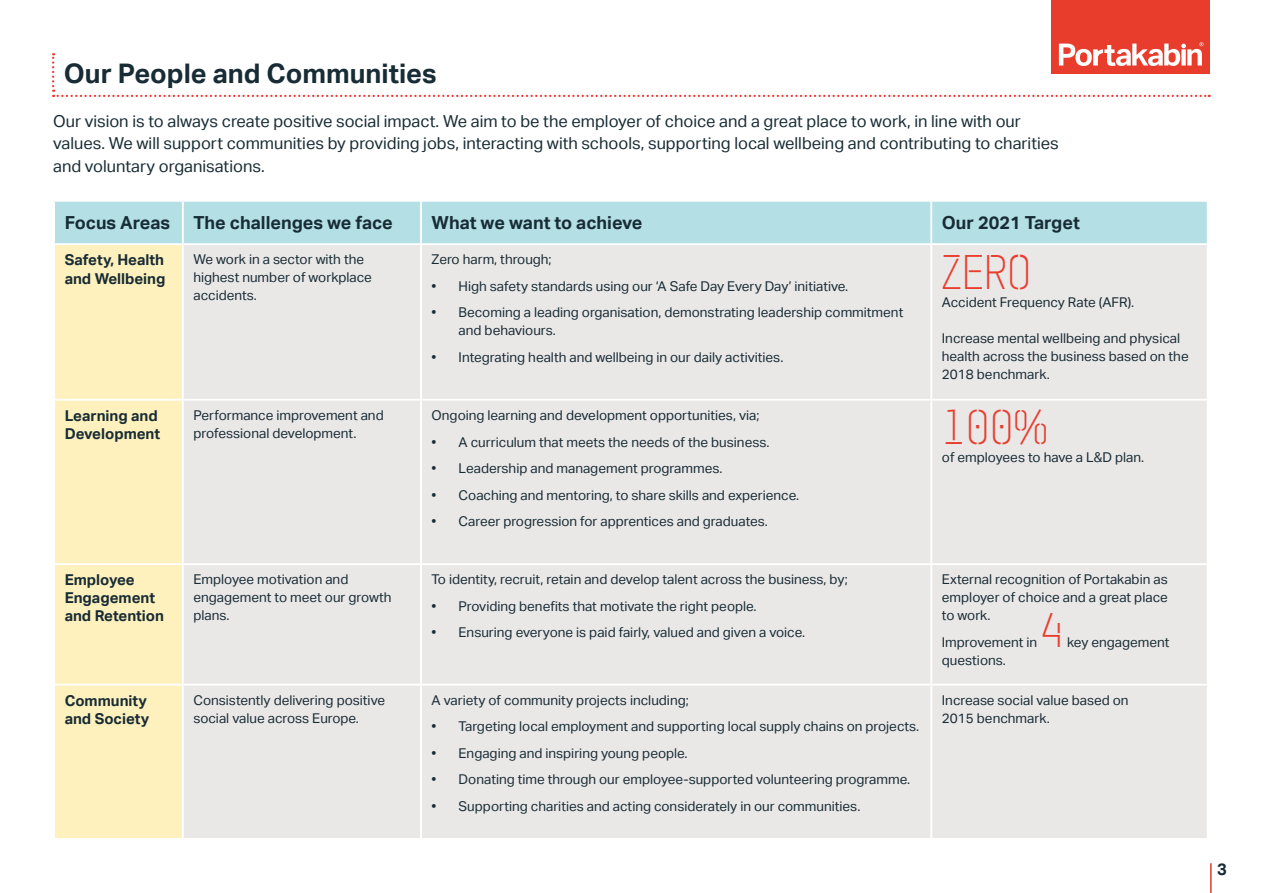
<style>
.page{position:relative;width:1263px;height:893px;background:#fff}
.page>*{position:absolute;margin:0;border:0;box-sizing:border-box;transform-origin:0 0}
.PK_table_text{font:43.5px "Modula Hero Stencil Part 1";color:#e83d2d}
.number{font:43.5px "Modula Hero Stencil Part 1";color:#e83d2d}
.t1{font:700 27px "Aktiv Grotesk";color:#182c35}
.PK_table_text-2{font:700 18px "Aktiv Grotesk";color:#182c35}
.t2{font:16.5px/22.5px "Aktiv Grotesk";color:#182c35}
.t3{font:700 16.5px "Aktiv Grotesk";color:#182c35}
.PK_table_text-3{font:700 15px/18px "Aktiv Grotesk";color:#182c35}
.PK_table_text-4{font:13.5px/18px "Aktiv Grotesk";color:#182c35}
</style>
<div class="page">
<hr style="left:1210px;top:863px;width:1px;height:30px;background:#e03c31">
<div style="left:55px;top:202px;width:1152px;height:41px;background:#b4e0e5"></div>
<div style="left:55px;top:245px;width:127px;height:593px;background:#fef1bd"></div>
<div style="left:184px;top:245px;width:1023px;height:593px;background:#eae7e7"></div>
<hr style="left:420px;top:202px;width:2px;height:41px;background:#fff">
<hr style="left:930px;top:202px;width:2px;height:41px;background:#fff">
<hr style="left:420px;top:245px;width:2px;height:154px;background:#fff">
<hr style="left:930px;top:245px;width:2px;height:154px;background:#fff">
<hr style="left:53px;top:399px;width:130px;height:2px;background:#fff">
<hr style="left:183px;top:399px;width:238px;height:2px;background:#fff">
<hr style="left:421px;top:399px;width:510px;height:2px;background:#fff">
<hr style="left:420px;top:401px;width:2px;height:162px;background:#fff">
<hr style="left:931px;top:399px;width:277px;height:2px;background:#fff">
<hr style="left:930px;top:401px;width:2px;height:162px;background:#fff">
<hr style="left:53px;top:563px;width:130px;height:2px;background:#fff">
<hr style="left:183px;top:563px;width:238px;height:2px;background:#fff">
<hr style="left:421px;top:563px;width:510px;height:2px;background:#fff">
<hr style="left:420px;top:565px;width:2px;height:119px;background:#fff">
<hr style="left:931px;top:563px;width:277px;height:2px;background:#fff">
<hr style="left:930px;top:565px;width:2px;height:119px;background:#fff">
<hr style="left:53px;top:684px;width:130px;height:1px;background:#fff">
<hr style="left:183px;top:684px;width:238px;height:1px;background:#fff">
<hr style="left:421px;top:684px;width:510px;height:1px;background:#fff">
<hr style="left:420px;top:685px;width:2px;height:153px;background:#fff">
<hr style="left:931px;top:684px;width:277px;height:1px;background:#fff">
<hr style="left:930px;top:685px;width:2px;height:153px;background:#fff">
<hr style="left:182px;top:202px;width:2px;height:41px;background:#fff">
<div style="left:1051px;top:0;width:159px;height:74px;background:#e83d2d"></div>
<svg style="left:52px;top:42px;width:1158px;height:55px"></svg>
<p class="t1" style="left:64px;top:58px;width:374px">Our People and Communities</p>
<p class="t2" style="left:53px;top:110px;width:1007px">Our vision is to always create positive social impact. We aim to be the employer of choice and a great place to work, in line with our values. We will support communities by providing jobs, interacting with schools, supporting local wellbeing and contributing to charities and voluntary organisations.</p>
<p class="PK_table_text-2" style="left:65px;top:212px;width:107px">Focus Areas</p>
<p class="PK_table_text-2" style="left:193px;top:212px;width:201px">The challenges we face</p>
<p class="PK_table_text-2" style="left:432px;top:212px;width:212px">What we want to achieve</p>
<p class="PK_table_text-2" style="left:942px;top:212px;width:139px">Our 2021 Target</p>
<p class="PK_table_text-3" style="left:65px;top:251px;width:102px">Safety, Health and Wellbeing</p>
<p class="PK_table_text-4" style="left:193px;top:251px;width:180px">We work in a sector with the highest number of workplace accidents.</p>
<p class="PK_table_text-4" style="left:432px;top:251px;width:122px">Zero harm, through;</p>
<p class="number" style="left:942px;top:244px;width:91px">ZERO</p>
<p class="PK_table_text-4" style="left:942px;top:293px;width:194px">Accident Frequency Rate (AFR).</p>
<p class="PK_table_text-4" style="left:942px;top:329px;width:248px">Increase mental wellbeing and physical health across the business based on the<br>2018 benchmark.</p>
<p class="PK_table_text-4" style="left:432px;top:277px;width:418px">• High safety standards using our ‘A Safe Day Every Day’ initiative.</p>
<p class="PK_table_text-4" style="left:459px;top:304px;width:446px;text-indent:-27px">• Becoming a leading organisation, demonstrating leadership commitment and behaviours.</p>
<p class="PK_table_text-4" style="left:432px;top:348px;width:353px">• Integrating health and wellbeing in our daily activities.</p>
<p class="PK_table_text-3" style="left:65px;top:407px;width:97px">Learning and<br>Development</p>
<p class="PK_table_text-4" style="left:193px;top:406px;width:192px">Performance improvement and professional development.</p>
<p class="PK_table_text-4" style="left:432px;top:406px;width:329px">Ongoing learning and development opportunities, via;</p>
<p class="PK_table_text-4" style="left:432px;top:433px;width:339px">• A curriculum that meets the needs of the business.</p>
<p class="PK_table_text-4" style="left:432px;top:459px;width:292px">• Leadership and management programmes.</p>
<p class="PK_table_text-4" style="left:432px;top:486px;width:369px">• Coaching and mentoring, to share skills and experience.</p>
<p class="PK_table_text-4" style="left:432px;top:512px;width:338px">• Career progression for apprentices and graduates.</p>
<p class="PK_table_text-3" style="left:65px;top:571px;width:101px">Employee<br>Engagement and Retention</p>
<p class="PK_table_text-4" style="left:193px;top:571px;width:200px">Employee motivation and engagement to meet our growth plans.</p>
<p class="PK_table_text-4" style="left:432px;top:571px;width:418px">To identity, recruit, retain and develop talent across the business, by;</p>
<p class="PK_table_text-4" style="left:432px;top:597px;width:326px">• Providing benefits that motivate the right people.</p>
<p class="PK_table_text-4" style="left:432px;top:624px;width:375px">• Ensuring everyone is paid fairly, valued and given a voice.</p>
<p class="PK_table_text-3" style="left:65px;top:692px;width:86px">Community and Society</p>
<p class="PK_table_text-4" style="left:193px;top:691px;width:193px">Consistently delivering positive social value across Europe.</p>
<p class="PK_table_text-4" style="left:432px;top:691px;width:259px">A variety of community projects including;</p>
<p class="PK_table_text-4" style="left:432px;top:718px;width:489px">• Targeting local employment and supporting local supply chains on projects.</p>
<p class="PK_table_text-4" style="left:432px;top:744px;width:257px">• Engaging and inspiring young people.</p>
<p class="PK_table_text-4" style="left:432px;top:771px;width:480px">• Donating time through our employee-supported volunteering programme.</p>
<p class="PK_table_text-4" style="left:432px;top:797px;width:430px">• Supporting charities and acting considerately in our communities.</p>
<p class="PK_table_text" style="left:942px;top:400px;width:107px">100%</p>
<p class="PK_table_text-4" style="left:942px;top:449px;width:204px">of employees to have a L&amp;D plan.</p>
<p class="PK_table_text-4" style="left:942px;top:571px;width:227px;text-align:justify">External recognition of Portakabin as employer of choice and a great place to work.</p>
<p class="PK_table_text-4" style="left:942px;top:633px;width:97px">Improvement in</p>
<p class="PK_table_text" style="left:1040px;top:602px;width:25px">4</p>
<p class="PK_table_text-4" style="left:1067px;top:633px;width:104px">key engagement</p>
<p class="PK_table_text-4" style="left:942px;top:651px;width:65px">questions.</p>
<p class="PK_table_text-4" style="left:942px;top:691px;width:188px">Increase social value based on<br>2015 benchmark.</p>
<p class="t3" style="left:1217px;top:860px;width:11px">3</p>
</div>
